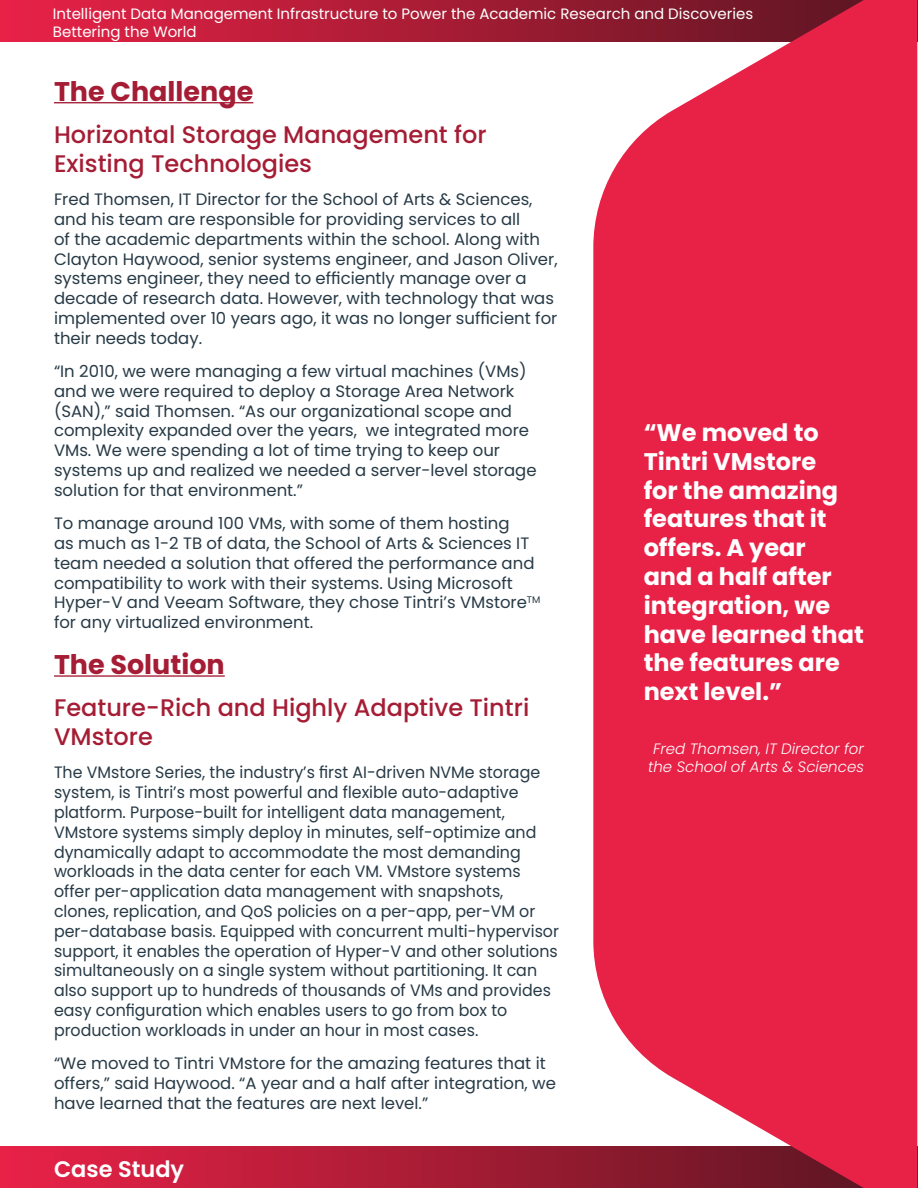
<style>
.page{position:relative;width:918px;height:1188px;background:#fff}
.page>*{position:absolute;margin:0;border:0;box-sizing:border-box;transform-origin:0 0}
.t1{font:700 27px "Poppins";color:#a51d35}
.t2{font:700 24px/28.8px "Poppins";color:#fff}
.t3{font:500 24px/28.8px "Poppins";color:#a51d35}
.t4{font:600 22.5px "Poppins";color:#fff}
.t5{font:16.5px/19.8px "Poppins";color:#273a46}
.t6{font:16.5px/19.8px "Poppins";color:#273a46;scale:.96 1}
.t7{font:15px/18px "Poppins";color:#fff}
.t8{font:italic 300 15px/18px "Poppins";color:#fff;text-align:center}
</style>
<div class="page">
<svg style="left:0;top:1146px;width:918px;height:42px;background:#bc1d3a"></svg>
<svg style="left:0;top:0;width:593px;height:42px;background:#bb1d3a"></svg>
<svg style="left:593px;top:0;width:324px;height:1188px;background:#e43254"></svg>
<hr style="left:54px;top:102px;width:199px;height:1px;background:#a51d35">
<hr style="left:54px;top:675px;width:171px;height:2px;background:#a51d35">
<p class="t7" style="left:53px;top:5px;width:702px">Intelligent Data Management Infrastructure to Power the Academic Research and Discoveries<br>Bettering the World</p>
<p class="t1" style="left:54px;top:76px;width:201px">The Challenge</p>
<p class="t3" style="left:54px;top:120px;width:434px">Horizontal Storage Management for<br>Existing Technologies</p>
<p class="t5" style="left:54px;top:190px;width:505px">Fred Thomsen, IT Director for the School of Arts &amp; Sciences, and his team are responsible for providing services to all<br>of the academic departments within the school. Along with Clayton Haywood, senior systems engineer, and Jason Oliver, systems engineer, they need to efficiently manage over a decade of research data. However, with technology that was implemented over 10 years ago, it was no longer sufficient for their needs today.</p>
<p class="t5" style="left:54px;top:361px;width:484px">“In 2010, we were managing a few virtual machines (VMs) and we were required to deploy a Storage Area Network (SAN),” said Thomsen. “As our organizational scope and complexity expanded over the years, we integrated more VMs. We were spending a lot of time trying to keep our systems up and realized we needed a server-level storage solution for that environment.”</p>
<p class="t5" style="left:54px;top:514px;width:488px">To manage around 100 VMs, with some of them hosting<br>as much as 1-2 TB of data, the School of Arts &amp; Sciences IT team needed a solution that offered the performance and compatibility to work with their systems. Using Microsoft Hyper-V and Veeam Software, they chose Tintri’s VMstore<sup>TM </sup>for any virtualized environment.</p>
<p class="t1" style="left:54px;top:649px;width:172px">The Solution</p>
<p class="t3" style="left:54px;top:694px;width:477px">Feature-Rich and Highly Adaptive Tintri<br>VMstore</p>
<p class="t6" style="left:54px;top:763px;width:528px">The VMstore Series, the industry’s first AI-driven NVMe storage system, is Tintri’s most powerful and flexible auto-adaptive platform. Purpose-built for intelligent data management, VMstore systems simply deploy in minutes, self-optimize and dynamically adapt to accommodate the most demanding workloads in the data center for each VM. VMstore systems offer per-application data management with snapshots, clones, replication, and QoS policies on a per-app, per-VM or per-database basis. Equipped with concurrent multi-hypervisor support, it enables the operation of Hyper-V and other solutions simultaneously on a single system without partitioning. It can also support up to hundreds of thousands of VMs and provides easy configuration which enables users to go from box to production workloads in under an hour in most cases.</p>
<p class="t5" style="left:54px;top:1054px;width:504px">“We moved to Tintri VMstore for the amazing features that it offers,” said Haywood. “A year and a half after integration, we have learned that the features are next level.”</p>
<p class="t4" style="left:54px;top:1156px;width:132px">Case Study</p>
<p class="t2" style="left:644px;top:418px;width:222px">“We moved to<br>Tintri VMstore<br>for the amazing features that it offers. A year<br>and a half after integration, we have learned that the features are next level.”</p>
<p class="t8" style="left:648px;top:740px;width:217px">Fred Thomsen, IT Director for the School of Arts &amp; Sciences</p>
</div>
